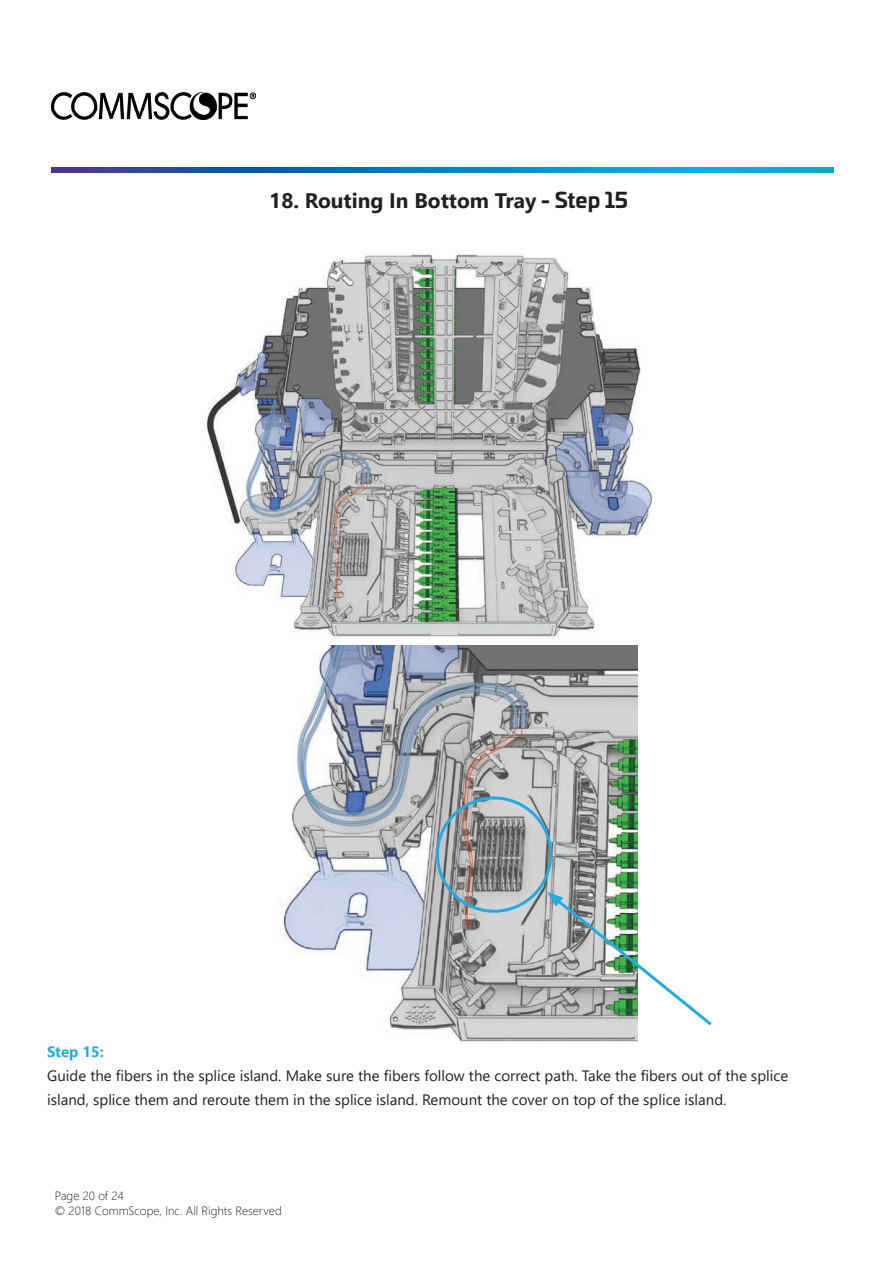
<style>
.page{position:relative;width:893px;height:1263px;background:#fff}
.page>*{position:absolute;margin:0;border:0;box-sizing:border-box;transform-origin:0 0}
.TOC_Title{font:700 21px "Segoe UI";color:#231f20}
.TOC_Title-2{font:15px/24px "Segoe UI";color:#231f20}
.t1{font:300 12px/14.4px "Segoe UI";color:#231f20}
.s1{font-family:"Univia Pro"}
.s2{font-weight:700;color:#24aae1}
</style>
<div class="page">
<img style="left:51px;top:168px;width:782px;height:5px">
<img style="left:51px;top:93px;width:204px;height:27px">
<img style="left:206px;top:252px;width:446px;height:386px">
<img style="left:280px;top:645px;width:358px;height:397px">
<div style="left:206px;top:635px;width:86px;height:224px;background:#fff"></div>
<div style="left:289px;top:829px;width:5px;height:10px;background:#fff"></div>
<div style="left:436px;top:796px;width:116px;height:117px;border:3px solid #24aae1;border-radius:50%"></div>
<svg style="left:547px;top:892px;width:165px;height:136px"></svg>
<p class="TOC_Title" style="left:269px;top:180px;width:360px">18. Routing In Bottom Tray <span class="s1">- Step 15</span></p>
<p class="TOC_Title-2" style="left:47px;top:1038px;width:742px"><span class="s2">Step 15:<br></span>Guide the fibers in the splice island. Make sure the fibers follow the correct path. Take the fibers out of the splice island, splice them and reroute them in the splice island. Remount the cover on top of the splice island.</p>
<p class="t1" style="left:55px;top:1187px;width:228px">Page 20 of 24<br>© 2018 CommScope, Inc. All Rights Reserved</p>
</div>
